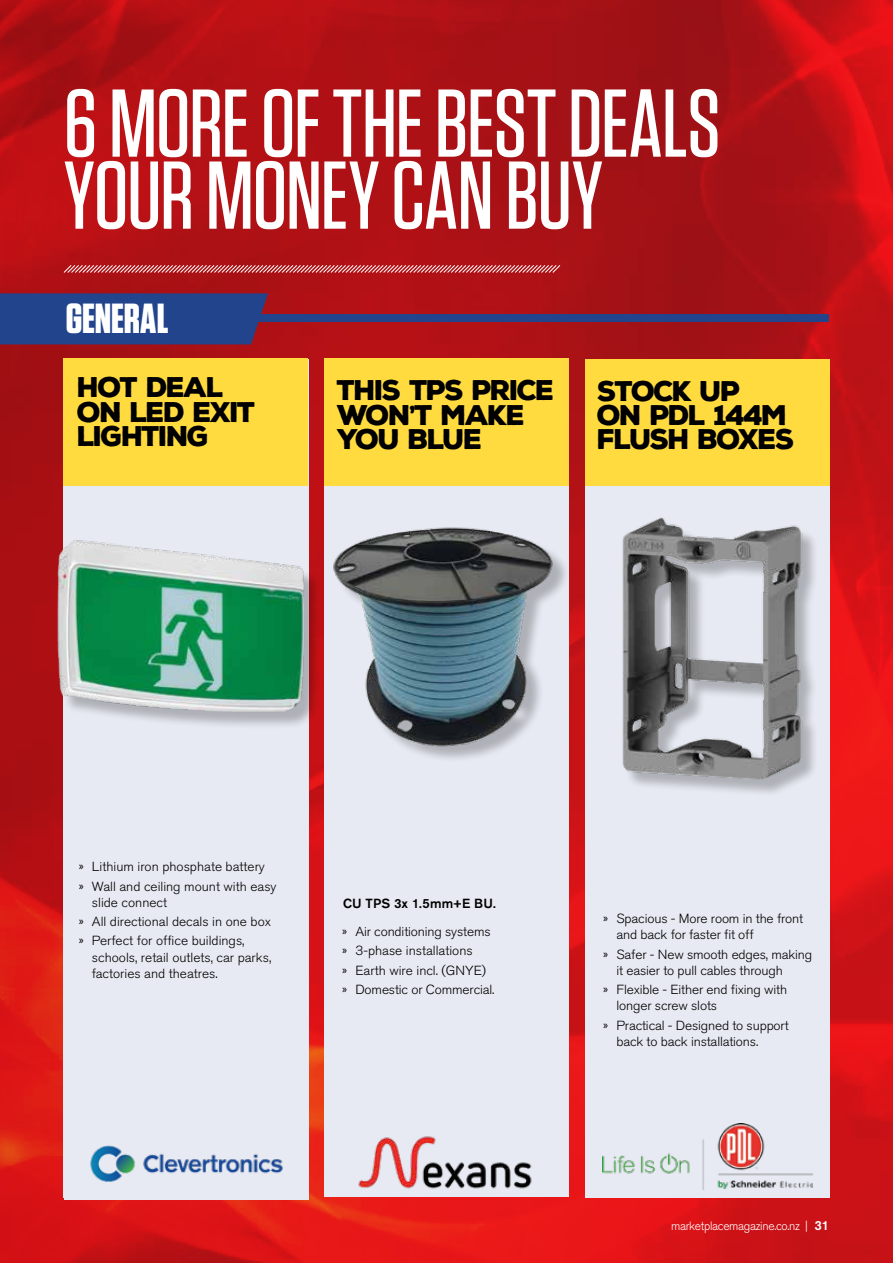
<style>
.page{position:relative;width:893px;height:1263px;background:#fff}
.page>*{position:absolute;margin:0;border:0;box-sizing:border-box;transform-origin:0 0}
.t1{font:500 96px/72px "Tungsten";letter-spacing:-.015em;color:#fff}
.t2{font:700 42px "Tungsten";letter-spacing:-.005em;color:#fff}
.t3{font:900 27.6px/24.3px "Nexa Rust Sans";letter-spacing:-.075em;color:#000}
.t4{font:300 13.2px/19.4px "Akzidenz Grotesk BQ";letter-spacing:-.01em;color:#000;scale:1.04 1}
.t5{font:500 13.2px "Akzidenz Grotesk BQ";letter-spacing:.015em;color:#000}
.t6{font:300 12px "Akzidenz Grotesk BQ";letter-spacing:-.025em;color:#fff}
.s1{font-weight:500;font-size:13.2px}
</style>
<div class="page">
<img style="left:0;top:0;width:893px;height:1263px">
<div style="left:184px;top:314px;width:644px;height:8px;background:#21448d"></div>
<div style="left:0;top:293px;width:268px;height:51px;background:#21448d"></div>
<svg style="left:63px;top:264px;width:498px;height:10px;background:#c24f52"></svg>
<div style="left:324px;top:358px;width:244px;height:839px;background:#e7eaf2"></div>
<div style="left:324px;top:358px;width:244px;height:128px;background:#ffdb40"></div>
<div style="left:64px;top:359px;width:244px;height:840px;background:#e7eaf2"></div>
<div style="left:585px;top:359px;width:244px;height:839px;background:#e7eaf2"></div>
<div style="left:585px;top:359px;width:244px;height:127px;background:#ffdb40"></div>
<img style="left:43px;top:520px;width:275px;height:218px">
<img style="left:90px;top:1145px;width:193px;height:37px">
<div style="left:336px;top:530px;width:234px;height:233px;background:#000;opacity:.25"></div>
<img style="left:333px;top:527px;width:221px;height:225px">
<img style="left:358px;top:1136px;width:174px;height:53px">
<img style="left:602px;top:1123px;width:210px;height:66px">
<div style="left:625px;top:521px;width:194px;height:277px;background:#000;opacity:.25"></div>
<img style="left:622px;top:517px;width:181px;height:264px">
<div style="left:63px;top:359px;width:245px;height:127px;background:#ffdb40"></div>
<h1 class="t1" style="left:63px;top:89px;width:658px">6 MORE OF THE BEST DEALS<br>YOUR MONEY CAN BUY</h1>
<h2 class="t2" style="left:65px;top:296px;width:104px">GENERAL</h2>
<h3 class="t3" style="left:77px;top:375px;width:181px">HOT DEAL<br>ON LED EXIT<br>LIGHTING</h3>
<h3 class="t3" style="left:337px;top:378px;width:219px">THIS TPS PRICE<br>WON’T MAKE<br>YOU BLUE</h3>
<h3 class="t3" style="left:597px;top:379px;width:199px">STOCK UP<br>ON PDL 144M<br>FLUSH BOXES</h3>
<p class="t4" style="left:79px;top:857px;width:192px">» Lithium iron phosphate battery<br>» Wall and ceiling mount with easy</p>
<p class="t4" style="left:79px;top:893px;width:186px;text-indent:13px">slide connect<br>» All directional decals in one box » Perfect for office buildings,</p>
<p class="t4" style="left:92px;top:949px;width:174px;line-height:16.2px">schools, retail outlets, car parks, factories and theatres.</p>
<p class="t5" style="left:343px;top:895px;width:155px">CU TPS 3x 1.5mm+E BU.</p>
<p class="t4" style="left:342px;top:922px;width:148px">» Air conditioning systems » 3-phase installations<br>» Earth wire incl. (GNYE) » Domestic or Commercial.</p>
<p class="t4" style="left:616px;top:911px;width:181px;line-height:16.2px;text-indent:-13px">» Spacious - More room in the front and back for faster fit off</p>
<p class="t4" style="left:616px;top:946px;width:190px;line-height:16.2px;text-indent:-13px">» Safer - New smooth edges, making it easier to pull cables through</p>
<p class="t4" style="left:616px;top:982px;width:166px;line-height:16.2px;text-indent:-13px">» Flexible - Either end fixing with longer screw slots</p>
<p class="t4" style="left:616px;top:1017px;width:167px;line-height:16.2px;text-indent:-13px">» Practical - Designed to support back to back installations.</p>
<p class="t6" style="left:671px;top:1219px;width:160px">marketplacemagazine.co.nz | <span class="s1">31</span></p>
</div>
